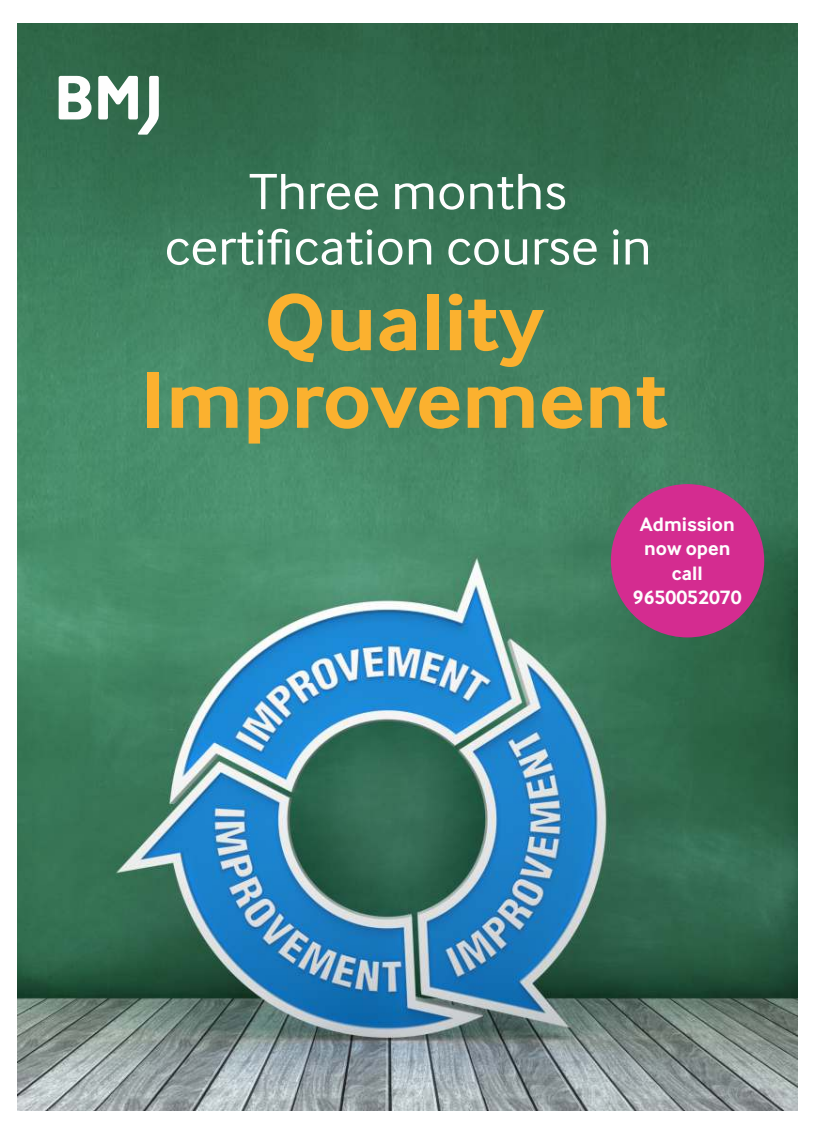
<style>
.page{position:relative;width:815px;height:1134px;background:#fff}
.page>*{position:absolute;margin:0;border:0;box-sizing:border-box;transform-origin:0 0}
.t1{font:700 83.38px/77.6px "Inter Face";color:#fbb12f;text-align:center;scale:1.05 1}
.t2{font:52.62px/55.4px "Inter Face";color:#fefefe;text-align:center;scale:1.05 1}
.t3{font:700 20.12px/24.6px "Inter Face";color:#fefefe;text-align:center}
</style>
<div class="page">
<img style="left:18px;top:23px;width:779px;height:1088px">
<svg style="left:59px;top:76px;width:33px;height:43px"></svg>
<svg style="left:98px;top:76px;width:61px;height:59px"></svg>
<div style="left:611px;top:484px;width:153px;height:153px;background:#d42c90;border-radius:50%"></div>
<p class="t2" style="left:164px;top:169px;width:465px">Three months certification course in</p>
<h1 class="t1" style="left:141px;top:291px;width:503px">Quality<br>Improvement</h1>
<p class="t3" style="left:633px;top:513px;width:110px">Admission now open call<br>9650052070</p>
</div>
